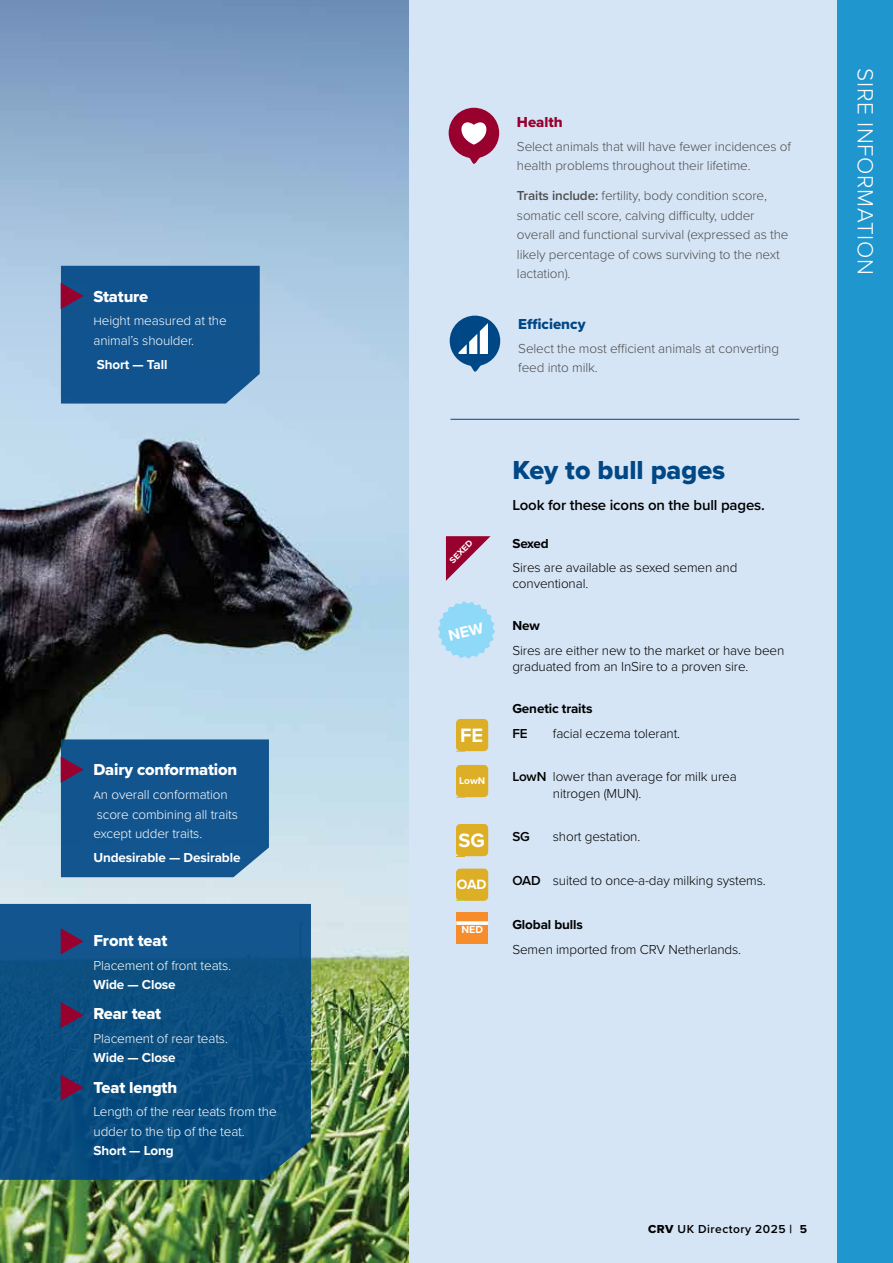
<style>
.page{position:relative;width:893px;height:1263px;background:#fff}
.page>*{position:absolute;margin:0;border:0;box-sizing:border-box;transform-origin:0 0}
.t1{font:27px "Proxima Nova Extrabld";color:#004785}
.t2{font:300 22.65px "Proxima Nova";letter-spacing:.03em;color:#fff}
.t3{font:700 20.1px "Proxima Nova";color:#fff}
.t4{font:16.5px "Proxima Nova Extrabld";letter-spacing:-.01em;color:#fff}
.t5{font:600 15px "Proxima Nova";letter-spacing:-.01em;color:#000}
.t6{font:15px "Proxima Nova Extrabld";color:#004785}
.t7{font:15px "Proxima Nova Extrabld";color:#98002e}
.t8{font:700 13.95px "Proxima Nova";color:#fff}
.t9{font:300 13.5px/19.5px "Proxima Nova";letter-spacing:-.01em;color:#4d4d4f}
.t10{font:300 13.5px/16.2px "Proxima Nova";letter-spacing:-.01em;color:#000}
.t11{font:300 13.5px/19.5px "Proxima Nova";letter-spacing:-.01em;color:#fff}
.t12{font:700 13.5px "Proxima Nova";letter-spacing:-.01em;color:#fff}
.t13{font:700 13.5px "Proxima Nova";letter-spacing:-.01em;color:#000}
.t14{font:600 13.5px "Proxima Nova";color:#000}
.t15{font:600 12px "Proxima Nova";letter-spacing:.04em;color:#000}
.t16{font:700 10.65px "Proxima Nova";color:#fff}
.t17{font:700 10.05px "Proxima Nova";color:#fff}
.t18{font:700 9px "Proxima Nova";color:#fff}
.s1{font-weight:600}
.s2{font-family:"Proxima Nova Extrabld";font-weight:400}
.s3{font-weight:700}
</style>
<div class="page">
<img style="left:0;top:459px;width:410px;height:804px">
<div style="left:0;top:0;width:893px;height:459px;background:linear-gradient(to bottom,#7696bf,#c6e0f1)"></div>
<div style="left:410px;top:0;width:429px;height:1263px;background:#d6e5f5"></div>
<div style="left:838px;top:0;width:55px;height:1263px;background:#2096cf"></div>
<svg style="left:449px;top:108px;width:50px;height:56px"></svg>
<svg style="left:450px;top:316px;width:50px;height:56px"></svg>
<hr style="left:450px;top:419px;width:349px;height:1px;background:#004785">
<svg style="left:446px;top:536px;width:45px;height:45px"></svg>
<div style="left:456px;top:719px;width:32px;height:32px;background:#dcaf27;border-radius:4px"></div>
<div style="left:456px;top:868px;width:32px;height:33px;background:#dcaf27;border-radius:4px"></div>
<div style="left:456px;top:824px;width:32px;height:32px;background:#dcaf27;border-radius:4px"></div>
<div style="left:456px;top:765px;width:32px;height:32px;background:#dcaf27;border-radius:4px"></div>
<div style="left:456px;top:912px;width:32px;height:32px;background:#f78d2a"></div>
<svg style="left:456px;top:921px;width:32px;height:4px"></svg>
<div style="left:61px;top:266px;width:199px;height:138px;background:#10538d"></div>
<svg style="left:0;top:904px;width:311px;height:276px;background:#0d4f81"></svg>
<div style="left:61px;top:739px;width:208px;height:138px;background:#12548e"></div>
<svg style="left:61px;top:928px;width:23px;height:26px"></svg>
<svg style="left:61px;top:1002px;width:23px;height:26px"></svg>
<svg style="left:61px;top:1074px;width:23px;height:27px"></svg>
<svg style="left:438px;top:601px;width:57px;height:58px"></svg>
<p class="t4" style="left:93px;top:284px;width:56px">Stature</p>
<p class="t11" style="left:93px;top:310px;width:135px">Height measured at the animal’s shoulder.</p>
<p class="t12" style="left:97px;top:354px;width:72px">Short — Tall</p>
<p class="t4" style="left:93px;top:757px;width:145px">Dairy conformation</p>
<p class="t11" style="left:93px;top:784px;width:146px">An overall conformation score combining all traits except udder traits.</p>
<p class="t12" style="left:93px;top:847px;width:149px">Undesirable — Desirable</p>
<p class="t4" style="left:94px;top:928px;width:75px">Front teat</p>
<p class="t11" style="left:94px;top:954px;width:139px">Placement of front teats.</p>
<p class="t12" style="left:94px;top:974px;width:84px">Wide — Close</p>
<p class="t4" style="left:94px;top:1001px;width:69px">Rear teat</p>
<p class="t11" style="left:94px;top:1028px;width:136px">Placement of rear teats.</p>
<p class="t12" style="left:94px;top:1048px;width:84px">Wide — Close</p>
<p class="t4" style="left:94px;top:1075px;width:85px">Teat length</p>
<p class="t11" style="left:94px;top:1101px;width:185px">Length of the rear teats from the udder to the tip of the teat.</p>
<p class="t12" style="left:94px;top:1141px;width:82px">Short — Long</p>
<p class="t7" style="left:517px;top:111px;width:47px">Health</p>
<p class="t9" style="left:517px;top:136px;width:276px">Select animals that will have fewer incidences of health problems throughout their lifetime.</p>
<p class="t9" style="left:517px;top:185px;width:273px"><span class="s1">Traits include:</span> fertility, body condition score, somatic cell score, calving difficulty, udder overall and functional survival (expressed as the likely percentage of cows surviving to the next lactation).</p>
<p class="t6" style="left:518px;top:313px;width:69px">Efficiency</p>
<p class="t9" style="left:518px;top:338px;width:262px">Select the most efficient animals at converting feed into milk.</p>
<p class="t18" style="left:446px;top:557px;width:30px;rotate:-45deg">SEXED</p>
<h3 class="t3" style="left:460px;top:720px;width:25px">FE</h3>
<p class="t17" style="left:459px;top:774px;width:28px">LowN</p>
<h3 class="t3" style="left:458px;top:825px;width:28px">SG</h3>
<p class="t8" style="left:457px;top:874px;width:31px">OAD</p>
<p class="t16" style="left:461px;top:921px;width:23px">NED</p>
<h1 class="t1" style="left:512px;top:450px;width:214px">Key to bull pages</h1>
<p class="t5" style="left:512px;top:494px;width:254px">Look for these icons on the bull pages.</p>
<p class="t13" style="left:512px;top:533px;width:38px">Sexed</p>
<p class="t10" style="left:512px;top:559px;width:226px">Sires are available as sexed semen and conventional.</p>
<p class="t13" style="left:512px;top:616px;width:29px">New</p>
<p class="t10" style="left:512px;top:641px;width:273px">Sires are either new to the market or have been graduated from an InSire to a proven sire.</p>
<p class="t13" style="left:512px;top:698px;width:82px">Genetic traits</p>
<p class="t14" style="left:512px;top:723px;width:17px">FE</p>
<p class="t10" style="left:553px;top:724px;width:129px">facial eczema tolerant.</p>
<p class="t10" style="left:553px;top:768px;width:185px;text-indent:-40px"><span class="s1">LowN</span> lower than average for milk urea nitrogen (MUN).</p>
<p class="t14" style="left:512px;top:827px;width:19px">SG</p>
<p class="t10" style="left:553px;top:828px;width:89px">short gestation.</p>
<p class="t10" style="left:512px;top:872px;width:255px"><span class="s1">OAD</span> suited to once-a-day milking systems.</p>
<p class="t13" style="left:512px;top:914px;width:72px">Global bulls</p>
<p class="t10" style="left:512px;top:940px;width:230px">Semen imported from CRV Netherlands.</p>
<h2 class="t2" style="left:882px;top:68px;width:208px;rotate:90deg">SIRE INFORMATION</h2>
<p class="t15" style="left:648px;top:1220px;width:160px"><span class="s2">CRV</span> UK Directory 2025 <span class="s3">| 5</span></p>
</div>
